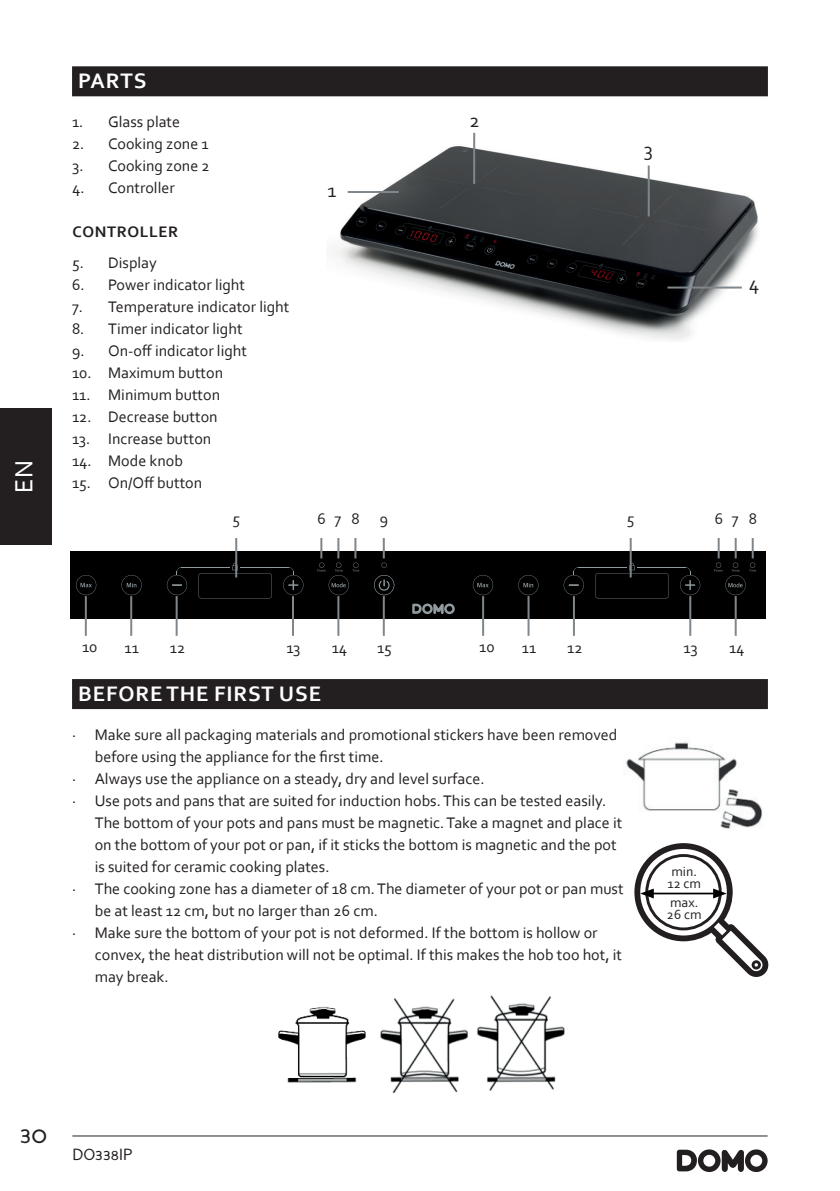
<style>
.page{position:relative;width:840px;height:1191px;background:#fff}
.page>*{position:absolute;margin:0;border:0;box-sizing:border-box;transform-origin:0 0}
.t1{font:26px "Corbel";color:#fff}
.t2{font:24px "Perspective Sans";color:#231f20}
.t3{font:700 22px "Corbel";letter-spacing:.04em;color:#fff}
.t4{font:20px "Corbel";color:#231f20}
.t5{font:16px "Corbel";color:#231f20}
.t6{font:700 16px "Corbel";letter-spacing:.04em;color:#231f20}
.t7{font:16px "Perspective Sans";color:#231f20}
.t8{font:13.8px/12px "Corbel";color:#231f20}
</style>
<div class="page">
<hr style="left:72px;top:1135px;width:695px;height:1px;background:#231f20">
<svg style="left:676px;top:1149px;width:91px;height:23px"></svg>
<div style="left:0;top:408px;width:51px;height:136px;background:#231f20"></div>
<div style="left:72px;top:66px;width:695px;height:30px;background:#231f20"></div>
<div style="left:72px;top:679px;width:695px;height:30px;background:#231f20"></div>
<div style="left:70px;top:551px;width:695px;height:67px;background:#000"></div>
<svg style="left:381px;top:562px;width:5px;height:6px"></svg>
<hr style="left:240px;top:567px;width:48px;height:1px;background:#919b9f">
<hr style="left:181px;top:567px;width:48px;height:1px;background:#919b9f">
<svg style="left:317px;top:562px;width:42px;height:33px"></svg>
<svg style="left:167px;top:567px;width:20px;height:28px"></svg>
<svg style="left:283px;top:567px;width:20px;height:28px"></svg>
<svg style="left:374px;top:575px;width:20px;height:20px"></svg>
<svg style="left:198px;top:563px;width:74px;height:35px"></svg>
<svg style="left:76px;top:575px;width:20px;height:20px"></svg>
<svg style="left:121px;top:575px;width:21px;height:20px"></svg>
<hr style="left:637px;top:567px;width:48px;height:1px;background:#919b9f">
<hr style="left:578px;top:567px;width:48px;height:1px;background:#919b9f">
<svg style="left:714px;top:562px;width:41px;height:33px"></svg>
<svg style="left:563px;top:567px;width:20px;height:28px"></svg>
<svg style="left:680px;top:567px;width:19px;height:28px"></svg>
<svg style="left:595px;top:563px;width:73px;height:35px"></svg>
<svg style="left:472px;top:575px;width:21px;height:20px"></svg>
<svg style="left:518px;top:575px;width:20px;height:20px"></svg>
<svg style="left:412px;top:603px;width:42px;height:11px"></svg>
<hr style="left:85px;top:596px;width:2px;height:40px;background:#80878c">
<hr style="left:482px;top:596px;width:2px;height:40px;background:#80878c">
<hr style="left:130px;top:596px;width:2px;height:40px;background:#80878c">
<hr style="left:527px;top:596px;width:2px;height:40px;background:#80878c">
<hr style="left:175px;top:596px;width:2px;height:40px;background:#80878c">
<hr style="left:572px;top:596px;width:2px;height:40px;background:#80878c">
<hr style="left:292px;top:596px;width:2px;height:40px;background:#80878c">
<hr style="left:689px;top:596px;width:2px;height:40px;background:#80878c">
<hr style="left:337px;top:596px;width:2px;height:40px;background:#80878c">
<hr style="left:734px;top:596px;width:2px;height:40px;background:#80878c">
<hr style="left:382px;top:596px;width:2px;height:40px;background:#80878c">
<hr style="left:235px;top:538px;width:2px;height:39px;background:#80878c">
<hr style="left:629px;top:538px;width:2px;height:39px;background:#80878c">
<hr style="left:320px;top:538px;width:2px;height:20px;background:#80878c">
<hr style="left:717px;top:538px;width:2px;height:20px;background:#80878c">
<hr style="left:337px;top:538px;width:2px;height:20px;background:#80878c">
<hr style="left:734px;top:538px;width:2px;height:20px;background:#80878c">
<hr style="left:354px;top:538px;width:2px;height:20px;background:#80878c">
<hr style="left:382px;top:538px;width:2px;height:20px;background:#80878c">
<hr style="left:751px;top:538px;width:2px;height:20px;background:#80878c">
<img style="left:278px;top:1006px;width:88px;height:77px">
<img style="left:380px;top:995px;width:185px;height:97px">
<img style="left:626px;top:742px;width:135px;height:87px">
<svg style="left:634px;top:843px;width:135px;height:134px"></svg>
<img style="left:330px;top:133px;width:428px;height:207px">
<hr style="left:473px;top:133px;width:2px;height:51px;background:#80878c">
<hr style="left:647px;top:165px;width:2px;height:51px;background:#80878c">
<hr style="left:347px;top:191px;width:51px;height:2px;background:#80878c">
<hr style="left:667px;top:286px;width:74px;height:2px;background:#80878c">
<h1 class="t1" style="left:8px;top:492px;width:34px;rotate:-90deg">EN</h1>
<h3 class="t3" style="left:78px;top:67px;width:70px">PARTS</h3>
<p class="t5" style="left:72px;top:112px;width:109px">1. Glass plate</p>
<p class="t5" style="left:72px;top:134px;width:138px">2. Cooking zone 1</p>
<p class="t5" style="left:72px;top:156px;width:139px">3. Cooking zone 2</p>
<p class="t5" style="left:72px;top:178px;width:104px">4. Controller</p>
<p class="t6" style="left:72px;top:222px;width:107px">CONTROLLER</p>
<p class="t5" style="left:72px;top:253px;width:86px">5. Display</p>
<p class="t5" style="left:72px;top:275px;width:174px">6. Power indicator light</p>
<p class="t5" style="left:72px;top:297px;width:219px">7. Temperature indicator light</p>
<p class="t5" style="left:72px;top:319px;width:172px">8. Timer indicator light</p>
<p class="t5" style="left:72px;top:341px;width:176px">9. On-off indicator light</p>
<p class="t5" style="left:72px;top:363px;width:152px">10. Maximum button</p>
<p class="t5" style="left:72px;top:385px;width:149px">11. Minimum button</p>
<p class="t5" style="left:72px;top:407px;width:147px">12. Decrease button</p>
<p class="t5" style="left:72px;top:429px;width:141px">13. Increase button</p>
<p class="t5" style="left:72px;top:451px;width:112px">14. Mode knob</p>
<p class="t5" style="left:72px;top:473px;width:131px">15. On/Off button</p>
<p class="t4" style="left:327px;top:178px;width:10px">1</p>
<p class="t4" style="left:469px;top:108px;width:12px">2</p>
<p class="t4" style="left:643px;top:137px;width:11px">3</p>
<p class="t4" style="left:748px;top:271px;width:12px">4</p>
<p class="t5" style="left:232px;top:509px;width:9px">5</p>
<p class="t5" style="left:317px;top:509px;width:44px">678</p>
<p class="t5" style="left:380px;top:509px;width:10px">9</p>
<p class="t5" style="left:626px;top:509px;width:9px">5</p>
<p class="t5" style="left:714px;top:509px;width:44px">678</p>
<p class="t5" style="left:82px;top:637px;width:17px">10</p>
<p class="t5" style="left:124px;top:638px;width:16px">11</p>
<p class="t5" style="left:170px;top:638px;width:17px">12</p>
<p class="t5" style="left:286px;top:638px;width:16px">13</p>
<p class="t5" style="left:331px;top:638px;width:17px">14</p>
<p class="t5" style="left:377px;top:638px;width:16px">15</p>
<p class="t5" style="left:479px;top:637px;width:17px">10</p>
<p class="t5" style="left:521px;top:638px;width:16px">11</p>
<p class="t5" style="left:567px;top:638px;width:17px">12</p>
<p class="t5" style="left:683px;top:638px;width:16px">13</p>
<p class="t5" style="left:728px;top:638px;width:17px">14</p>
<h3 class="t3" style="left:78px;top:680px;width:244px">BEFORE THE FIRST USE</h3>
<p class="t5" style="left:72px;top:725px;width:546px">· Make sure all packaging materials and promotional stickers have been removed</p>
<p class="t5" style="left:95px;top:747px;width:290px">before using the appliance for the first time.</p>
<p class="t5" style="left:72px;top:769px;width:414px">· Always use the appliance on a steady, dry and level surface.</p>
<p class="t5" style="left:72px;top:791px;width:535px">· Use pots and pans that are suited for induction hobs. This can be tested easily.</p>
<p class="t5" style="left:95px;top:813px;width:528px">The bottom of your pots and pans must be magnetic. Take a magnet and place it</p>
<p class="t5" style="left:95px;top:835px;width:523px">on the bottom of your pot or pan, if it sticks the bottom is magnetic and the pot</p>
<p class="t5" style="left:95px;top:857px;width:236px">is suited for ceramic cooking plates.</p>
<p class="t5" style="left:72px;top:879px;width:552px">· The cooking zone has a diameter of 18 cm. The diameter of your pot or pan must</p>
<p class="t5" style="left:95px;top:901px;width:284px">be at least 12 cm, but no larger than 26 cm.</p>
<p class="t5" style="left:72px;top:923px;width:526px">· Make sure the bottom of your pot is not deformed. If the bottom is hollow or</p>
<p class="t5" style="left:95px;top:945px;width:528px">convex, the heat distribution will not be optimal. If this makes the hob too hot, it</p>
<p class="t5" style="left:95px;top:967px;width:75px">may break.</p>
<p class="t8" style="left:667px;top:865px;width:35px">min.<br>12 cm</p>
<p class="t8" style="left:666px;top:896px;width:36px">max.<br>26 cm</p>
<h2 class="t2" style="left:20px;top:1120px;width:29px">30</h2>
<p class="t7" style="left:72px;top:1145px;width:62px">DO338IP</p>
</div>
